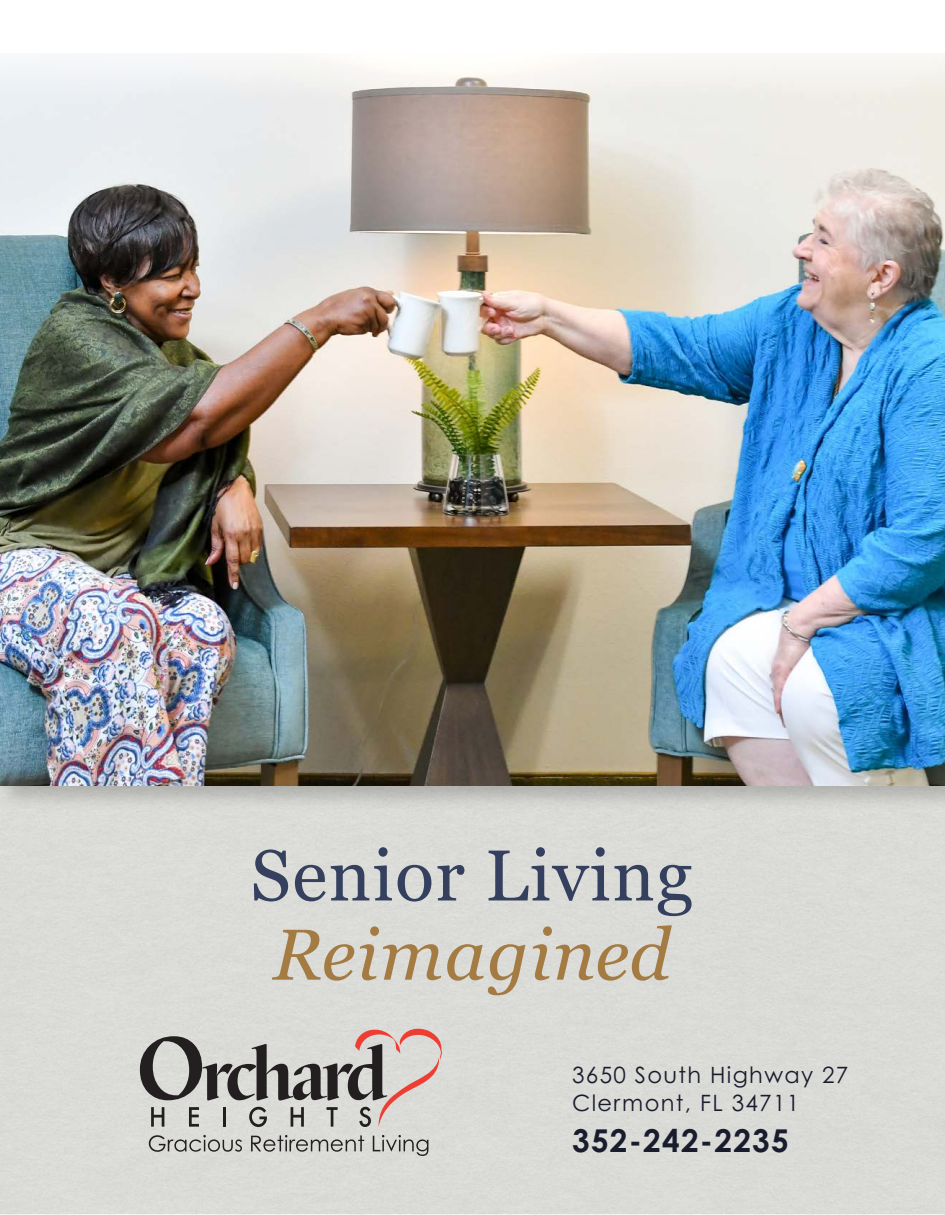
<style>
.page{position:relative;width:945px;height:1215px;background:#fff}
.page>*{position:absolute;margin:0;border:0;box-sizing:border-box;transform-origin:0 0}
.t1{font:72px/79.2px "Georgia";letter-spacing:.02em;color:#34405e;text-align:center}
.t2{font:700 31.5px "Century Gothic Pro";letter-spacing:.04em;color:#191c2d}
.t3{font:22.5px/28.8px "Century Gothic Pro";letter-spacing:.06em;color:#191c2d}
.s1{font-style:italic;color:#a47b43}
</style>
<div class="page">
<svg style="left:149px;top:1135px;width:93px;height:17px;background:#b2b2af"></svg>
<svg style="left:251px;top:1135px;width:113px;height:17px;background:#aeadab"></svg>
<svg style="left:373px;top:1135px;width:55px;height:21px"></svg>
<svg style="left:140px;top:1029px;width:302px;height:98px;background:#b4afac"></svg>
<div style="left:0;top:678px;width:945px;height:134px;background:#231f20;opacity:.24"></div>
<img style="left:0;top:54px;width:945px;height:732px">
<p class="t1" style="left:251px;top:833px;width:444px">Senior Living<br><span class="s1">Reimagined</span></p>
<p class="t3" style="left:572px;top:1060px;width:278px">3650 South Highway 27<br>Clermont, FL 34711</p>
<p class="t2" style="left:572px;top:1121px;width:218px">352-242-2235</p>
</div>
